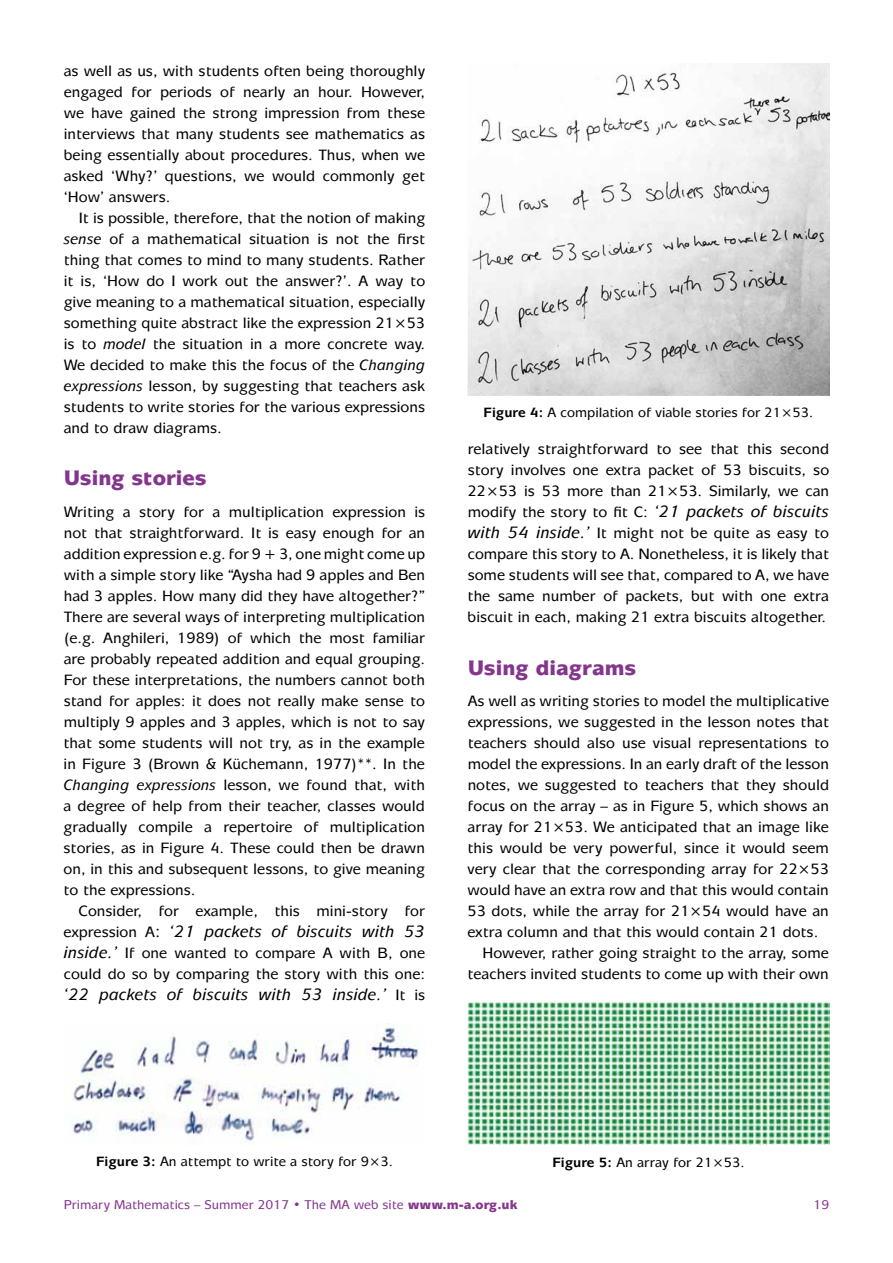
<style>
.page{position:relative;width:893px;height:1263px;background:#fff}
.page>*{position:absolute;margin:0;border:0;box-sizing:border-box;transform-origin:0 0}
.t1{font:900 21px "Mixage IT Cby BT";color:#84368d}
.t2{font:italic 500 16.5px "Mixage IT Cby BT";color:#000}
.t3{font:500 15px/21px "Mixage IT Cby BT";color:#000;text-align:justify}
.t4{font:500 13.5px "Mixage IT Cby BT";color:#000}
.t5{font:500 12.75px "Mixage IT Cby BT";color:#84368d}
.s1{font-style:italic}
.s2{font-style:normal;font-size:15px}
.s3{font-style:normal}
.s4{font-style:italic;font-size:16.5px}
.s5{font-weight:700}
.s6{font-weight:900}
</style>
<div class="page">
<img style="left:468px;top:64px;width:361px;height:331px">
<img style="left:64px;top:1024px;width:355px;height:119px">
<img style="left:468px;top:1001px;width:361px;height:143px">
<p class="t3" style="left:64px;top:60px;width:363px">as well as us, with students often being thoroughly engaged for periods of nearly an hour. However, we have gained the strong impression from these interviews that many students see mathematics as being essentially about procedures. Thus, when we asked ‘Why?’ questions, we would commonly get ‘How’ answers.</p>
<p class="t3" style="left:64px;top:207px;width:363px;text-indent:15px">It is possible, therefore, that the notion of making <span class="s1">sense</span> of a mathematical situation is not the first thing that comes to mind to many students. Rather it is, ‘How do I work out the answer?’. A way to give meaning to a mathematical situation, especially something quite abstract like the expression 21×53 is to <span class="s1">model</span> the situation in a more concrete way.<br>We decided to make this the focus of the <span class="s1">Changing expressions</span> lesson, by suggesting that teachers ask students to write stories for the various expressions and to draw diagrams.</p>
<h1 class="t1" style="left:64px;top:465px;width:144px">Using stories</h1>
<p class="t3" style="left:64px;top:501px;width:363px">Writing a story for a multiplication expression is not that straightforward. It is easy enough for an addition expression e.g. for 9 + 3, one might come up with a simple story like “Aysha had 9 apples and Ben had 3 apples. How many did they have altogether?” There are several ways of interpreting multiplication (e.g. Anghileri, 1989) of which the most familiar are probably repeated addition and equal grouping.<br>For these interpretations, the numbers cannot both stand for apples: it does not really make sense to multiply 9 apples and 3 apples, which is not to say that some students will not try, as in the example in Figure 3 (Brown &amp; Küchemann, 1977)**. In the <span class="s1">Changing expressions</span> lesson, we found that, with a degree of help from their teacher, classes would gradually compile a repertoire of multiplication stories, as in Figure 4. These could then be drawn on, in this and subsequent lessons, to give meaning to the expressions.</p>
<p class="t3" style="left:79px;top:900px;width:348px">Consider, for example, this mini-story for</p>
<p class="t2" style="left:64px;top:921px;width:363px"><span class="s2">expression A</span><span class="s3">:</span> ‘21 packets of biscuits with 53</p>
<p class="t3" style="left:64px;top:942px;width:363px"><span class="s4">inside.’</span> If one wanted to compare A with B, one could do so by comparing the story with this one:</p>
<p class="t2" style="left:64px;top:984px;width:363px">‘22 packets of biscuits with 53 inside.’ <span class="s2">It is</span></p>
<p class="t4" style="left:484px;top:404px;width:331px"><span class="s5">Figure 4:</span> A compilation of viable stories for 21×53.</p>
<p class="t3" style="left:468px;top:438px;width:363px">relatively straightforward to see that this second story involves one extra packet of 53 biscuits, so 22×53 is 53 more than 21×53. Similarly, we can modify the story to fit C: <span class="s4">‘21 packets of biscuits with 54 inside.’</span> It might not be quite as easy to compare this story to A. Nonetheless, it is likely that some students will see that, compared to A, we have the same number of packets, but with one extra biscuit in each, making 21 extra biscuits altogether.</p>
<h1 class="t1" style="left:468px;top:654px;width:170px">Using diagrams</h1>
<p class="t3" style="left:468px;top:690px;width:363px">As well as writing stories to model the multiplicative</p>
<p class="t3" style="left:468px;top:711px;width:363px">expressions, we suggested in the lesson notes that</p>
<p class="t3" style="left:468px;top:732px;width:363px">teachers should also use visual representations to</p>
<p class="t3" style="left:468px;top:753px;width:363px">model the expressions. In an early draft of the lesson</p>
<p class="t3" style="left:468px;top:774px;width:363px">notes, we suggested to teachers that they should</p>
<p class="t3" style="left:468px;top:795px;width:363px">focus on the array – as in Figure 5, which shows an</p>
<p class="t3" style="left:468px;top:816px;width:363px">array for 21×53. We anticipated that an image like</p>
<p class="t3" style="left:468px;top:837px;width:363px">this would be very powerful, since it would seem</p>
<p class="t3" style="left:467px;top:858px;width:363px">very clear that the corresponding array for 22×53</p>
<p class="t3" style="left:467px;top:879px;width:363px">would have an extra row and that this would contain</p>
<p class="t3" style="left:467px;top:900px;width:363px">53 dots, while the array for 21×54 would have an</p>
<p class="t3" style="left:467px;top:921px;width:352px">extra column and that this would contain 21 dots.</p>
<p class="t3" style="left:482px;top:942px;width:348px">However, rather going straight to the array, some</p>
<p class="t3" style="left:467px;top:963px;width:363px">teachers invited students to come up with their own</p>
<p class="t4" style="left:96px;top:1153px;width:298px"><span class="s5">Figure 3:</span> An attempt to write a story for 9×3.</p>
<p class="t4" style="left:552px;top:1154px;width:194px"><span class="s5">Figure 5:</span> An array for 21×53.</p>
<p class="t5" style="left:64px;top:1197px;width:456px">Primary Mathematics – Summer 2017 • The MA web site <span class="s6">www.m-a.org.uk</span></p>
<p class="t5" style="left:813px;top:1197px;width:17px">19</p>
</div>
